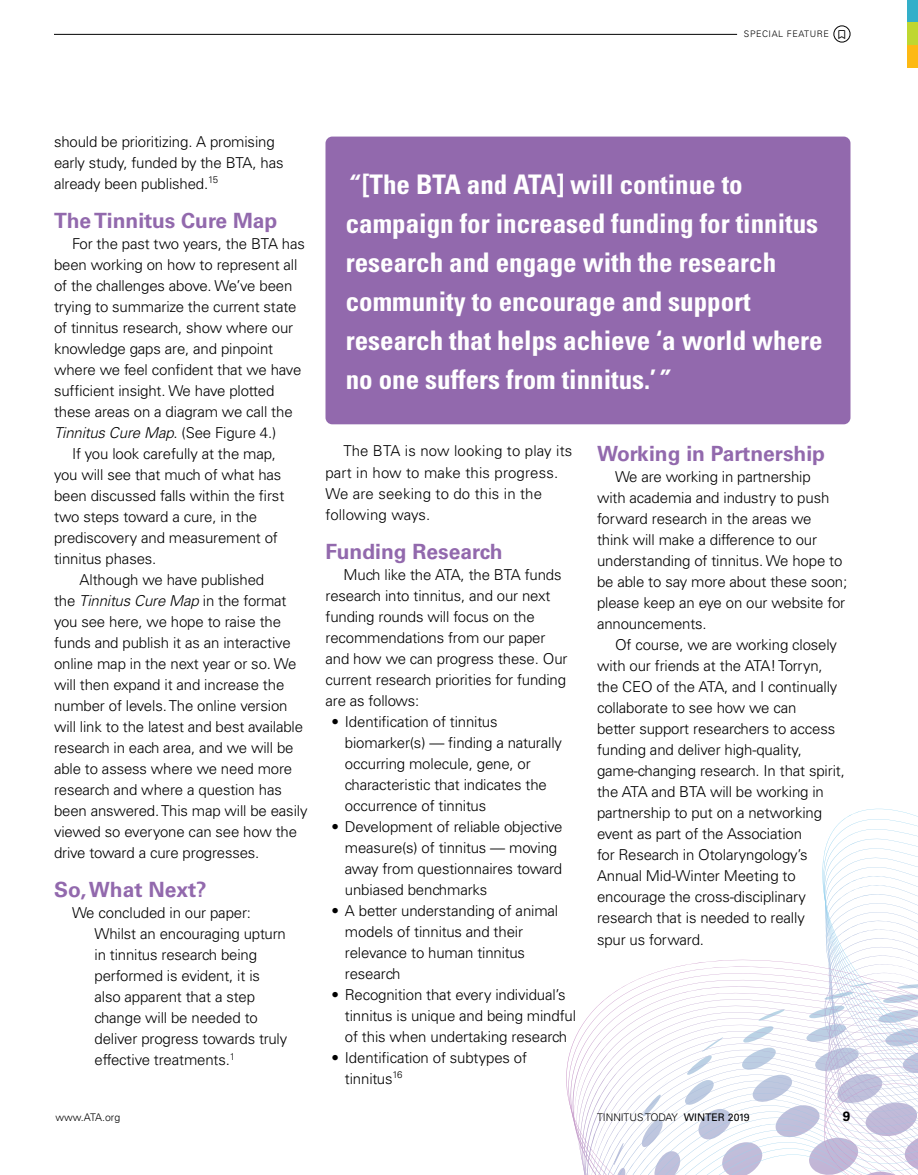
<style>
.page{position:relative;width:918px;height:1175px;background:#fff}
.page>*{position:absolute;margin:0;border:0;box-sizing:border-box;transform-origin:0 0}
.t1{font:700 condensed 27px/39px "Univers";color:#fff}
.sub_1{font:700 21px "Univers";color:#9269ad}
.bt{font:300 15px/21px "Univers";letter-spacing:-.01em;color:#000}
.Inset_Text{font:300 15px/21px "Univers";letter-spacing:-.01em;color:#000}
.bt-2{font:300 15px/21px "Univers";letter-spacing:.01em;color:#000}
.t2{font:700 13.5px "Univers";color:#000}
.t3{font:300 10.5px "Univers";color:#000}
.t4{font:300 9px "Univers";letter-spacing:.06em;color:#000}
.s1{font-style:italic}
.s2{font-weight:400}
</style>
<div class="page">
<svg style="left:566px;top:808px;width:352px;height:366px"></svg>
<div style="left:908px;top:0;width:10px;height:22px;background:#33afc9"></div>
<div style="left:908px;top:22px;width:10px;height:23px;background:#bfd730"></div>
<div style="left:908px;top:45px;width:10px;height:22px;background:#fdb913"></div>
<div style="left:326px;top:136px;width:524px;height:288px;background:#9269ad;border-radius:7px"></div>
<hr style="left:54px;top:34px;width:683px;height:1px;background:#000">
<div style="left:833px;top:25px;width:18px;height:17px;border:1px solid #000;border-radius:50%"></div>
<p class="t4" style="left:744px;top:29px;width:86px">SPECIAL FEATURE</p>
<p class="bt" style="left:54px;top:131px;width:231px">should be prioritizing. A promising early study, funded by the BTA, has already been published.<sup>15</sup></p>
<p class="sub_1" style="left:54px;top:208px;width:225px">The Tinnitus Cure Map</p>
<p class="bt" style="left:54px;top:233px;width:252px;text-indent:18px">For the past two years, the BTA has been working on how to represent all of the challenges above. We’ve been trying to summarize the current state of tinnitus research, show where our knowledge gaps are, and pinpoint where we feel confident that we have sufficient insight. We have plotted these areas on a diagram we call the <span class="s1">Tinnitus Cure Map</span>. (See Figure 4.)</p>
<p class="bt" style="left:54px;top:443px;width:232px;text-indent:18px">If you look carefully at the map, you will see that much of what has been discussed falls within the first two steps toward a cure, in the prediscovery and measurement of tinnitus phases.</p>
<p class="bt" style="left:54px;top:569px;width:255px;text-indent:26px">Although we have published<br>the <span class="s1">Tinnitus Cure Map</span> in the format you see here, we hope to raise the funds and publish it as an interactive online map in the next year or so. We will then expand it and increase the number of levels. The online version will link to the latest and best available research in each area, and we will be able to assess where we need more research and where a question has been answered. This map will be easily viewed so everyone can see how the drive toward a cure progresses.</p>
<p class="sub_1" style="left:54px;top:877px;width:154px">So, What Next?</p>
<p class="bt" style="left:72px;top:902px;width:181px">We concluded in our paper:</p>
<p class="Inset_Text" style="left:94px;top:923px;width:194px">Whilst an encouraging upturn in tinnitus research being performed is evident, it is also apparent that a step change will be needed to deliver progress towards truly effective treatments.<sup>1</sup></p>
<h1 class="t1" style="left:346px;top:164px;width:478px"><span class="s1">“</span> [The BTA and ATA] will continue to campaign for increased funding for tinnitus research and engage with the research community to encourage and support research that helps achieve ‘a world where no one suffers from tinnitus.’<span class="s1">”</span></h1>
<p class="bt-2" style="left:326px;top:440px;width:248px;text-indent:18px">The BTA is now looking to play its part in how to make this progress.<br>We are seeking to do this in the following ways.</p>
<p class="sub_1" style="left:326px;top:539px;width:179px">Funding Research</p>
<p class="bt" style="left:326px;top:563px;width:244px;text-indent:18px">Much like the ATA, the BTA funds research into tinnitus, and our next funding rounds will focus on the recommendations from our paper and how we can progress these. Our current research priorities for funding are as follows:</p>
<p class="bt" style="left:345px;top:710px;width:219px;text-indent:-14px">• Identification of tinnitus biomarker(s) — finding a naturally occurring molecule, gene, or characteristic that indicates the occurrence of tinnitus</p>
<p class="bt" style="left:345px;top:815px;width:219px;text-indent:-14px">• Development of reliable objective measure(s) of tinnitus — moving away from questionnaires toward unbiased benchmarks</p>
<p class="bt" style="left:345px;top:899px;width:215px;text-indent:-14px">• A better understanding of animal models of tinnitus and their relevance to human tinnitus research</p>
<p class="bt" style="left:345px;top:983px;width:233px;text-indent:-14px">• Recognition that every individual’s tinnitus is unique and being mindful of this when undertaking research</p>
<p class="bt" style="left:345px;top:1046px;width:184px;text-indent:-14px">• Identification of subtypes of tinnitus<sup>16</sup></p>
<p class="sub_1" style="left:597px;top:441px;width:230px">Working in Partnership</p>
<p class="bt" style="left:597px;top:466px;width:252px;text-indent:18px">We are working in partnership<br>with academia and industry to push forward research in the areas we<br>think will make a difference to our understanding of tinnitus. We hope to be able to say more about these soon; please keep an eye on our website for announcements.</p>
<p class="bt" style="left:597px;top:634px;width:249px;text-indent:18px">Of course, we are working closely with our friends at the ATA! Torryn, the CEO of the ATA, and I continually collaborate to see how we can<br>better support researchers to access funding and deliver high-quality, game-changing research. In that spirit, the ATA and BTA will be working in partnership to put on a networking event as part of the Association<br>for Research in Otolaryngology’s<br>Annual Mid-Winter Meeting to encourage the cross-disciplinary research that is needed to really<br>spur us forward.</p>
<p class="t3" style="left:56px;top:1110px;width:66px">www.ATA.org</p>
<p class="t3" style="left:597px;top:1110px;width:154px">TINNITUS TODAY <span class="s2">WINTER 2019</span></p>
<p class="t2" style="left:843px;top:1108px;width:9px">9</p>
</div>
